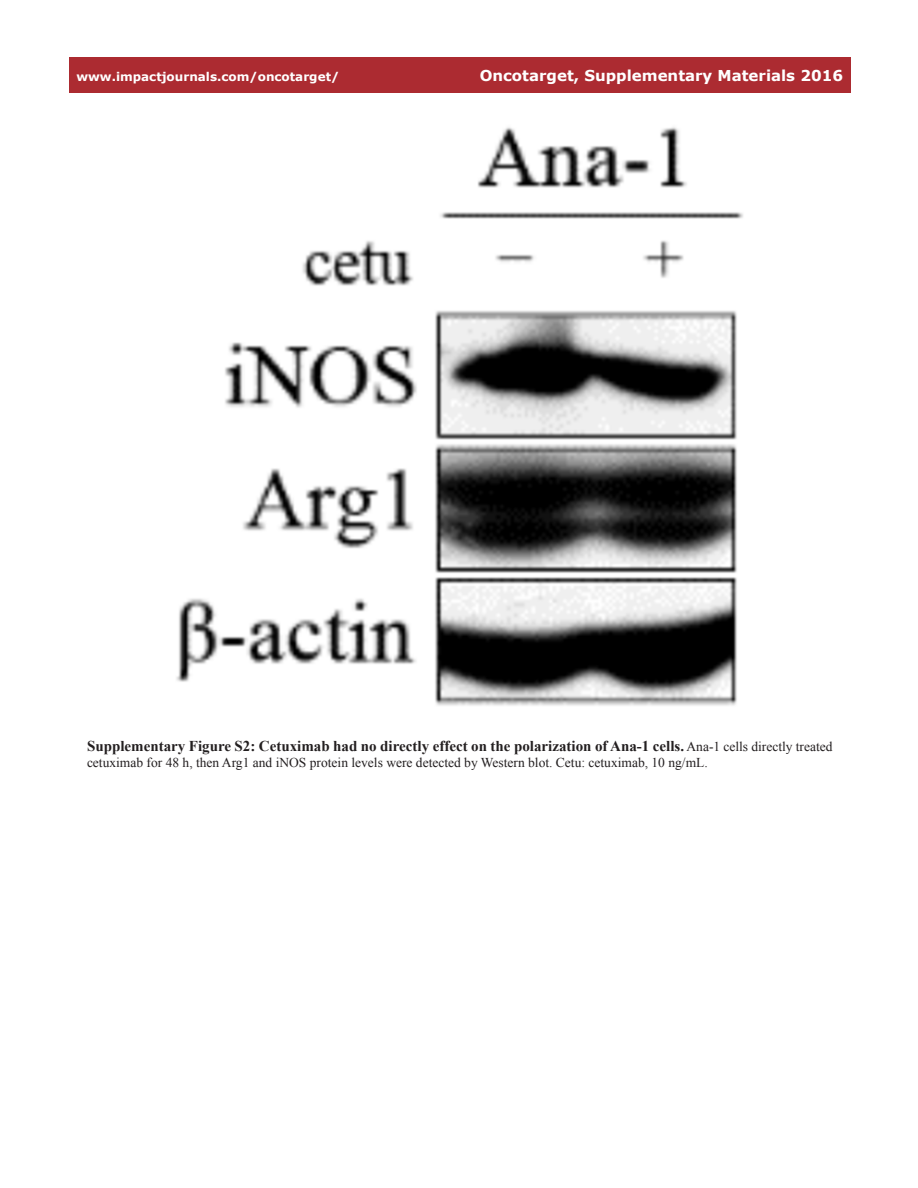
<style>
.page{position:relative;width:918px;height:1188px;background:#fff}
.page>*{position:absolute;margin:0;border:0;box-sizing:border-box;transform-origin:0 0}
.figuretext{font:700 15px "Times New Roman";color:#231f20}
.t1{font:700 15px "Verdana";color:#fff}
.figuretext-2{font:13.5px "Times New Roman";color:#231f20}
.t2{font:700 12px "Verdana";color:#fff}
.s1{font-weight:400;font-size:13.5px}
</style>
<div class="page">
<div style="left:69px;top:57px;width:781px;height:36px;background:#ac2b31"></div>
<img style="left:176px;top:127px;width:567px;height:579px">
<p class="t2" style="left:76px;top:68px;width:264px">www.impactjournals.com/oncotarget/</p>
<p class="t1" style="left:480px;top:65px;width:365px">Oncotarget, Supplementary Materials 2016</p>
<p class="figuretext" style="left:87px;top:735px;width:747px">Supplementary Figure S2: Cetuximab had no directly effect on the polarization of Ana-1 cells. <span class="s1">Ana-1 cells directly treated</span></p>
<p class="figuretext-2" style="left:87px;top:753px;width:622px">cetuximab for 48 h, then Arg1 and iNOS protein levels were detected by Western blot. Cetu: cetuximab, 10 ng/mL.</p>
</div>
